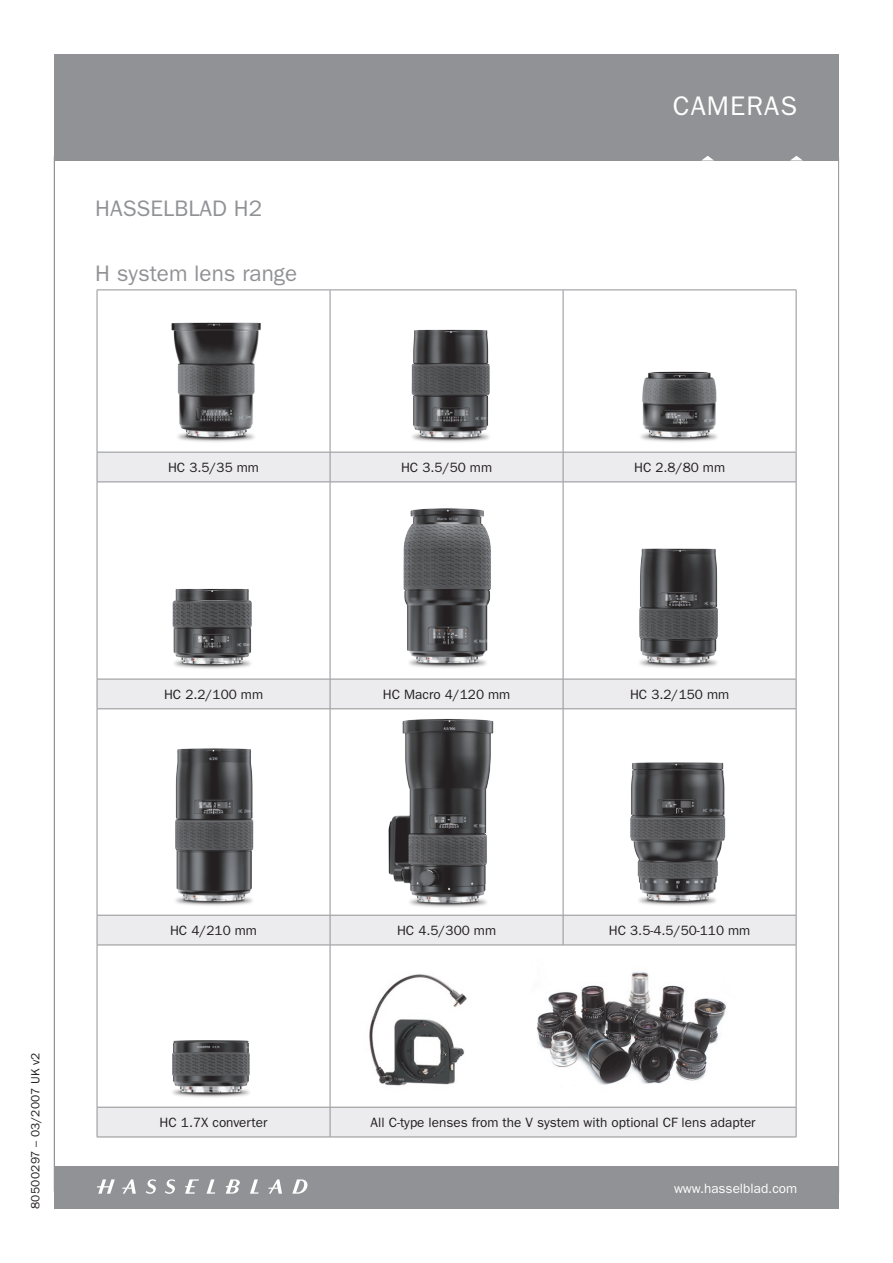
<style>
.page{position:relative;width:893px;height:1263px;background:#fff}
.page>*{position:absolute;margin:0;border:0;box-sizing:border-box;transform-origin:0 0}
.t1{font:27px "ITC Franklin Gothic Std";letter-spacing:.04em;color:#fff}
.t2{font:22.5px "ITC Franklin Gothic Std";color:#919295}
.t3{font:13.5px "ITC Franklin Gothic Std";color:#231f20}
.t4{font:13.5px "ITC Franklin Gothic Std";color:#fff}
.t5{font:12px "ITC Franklin Gothic Std";letter-spacing:.015em;color:#231f20}
</style>
<div class="page">
<div style="left:54px;top:1166px;width:785px;height:43px;background:#919295"></div>
<div style="left:54px;top:54px;width:785px;height:106px;background:#919295"></div>
<svg style="left:701px;top:156px;width:13px;height:5px"></svg>
<svg style="left:791px;top:156px;width:11px;height:4px"></svg>
<hr style="left:54px;top:157px;width:1px;height:1036px;background:#919295">
<hr style="left:838px;top:157px;width:1px;height:1036px;background:#919295">
<svg style="left:122px;top:1179px;width:14px;height:15px"></svg>
<svg style="left:185px;top:1179px;width:14px;height:15px"></svg>
<svg style="left:207px;top:1179px;width:8px;height:15px"></svg>
<svg style="left:250px;top:1179px;width:9px;height:15px"></svg>
<svg style="left:268px;top:1179px;width:14px;height:15px"></svg>
<svg style="left:97px;top:1179px;width:18px;height:15px"></svg>
<svg style="left:146px;top:1179px;width:10px;height:15px"></svg>
<svg style="left:165px;top:1179px;width:10px;height:15px"></svg>
<svg style="left:226px;top:1179px;width:14px;height:15px"></svg>
<svg style="left:292px;top:1179px;width:16px;height:15px"></svg>
<svg style="left:98px;top:453px;width:698px;height:684px"></svg>
<hr style="left:97px;top:290px;width:233px;height:1px;background:#919295">
<hr style="left:97px;top:290px;width:1px;height:162px;background:#919295">
<hr style="left:330px;top:290px;width:233px;height:1px;background:#919295">
<hr style="left:330px;top:290px;width:1px;height:162px;background:#919295">
<hr style="left:563px;top:290px;width:233px;height:1px;background:#919295">
<hr style="left:563px;top:290px;width:1px;height:162px;background:#919295">
<hr style="left:796px;top:290px;width:1px;height:162px;background:#919295">
<hr style="left:97px;top:452px;width:233px;height:1px;background:#919295">
<hr style="left:97px;top:452px;width:1px;height:30px;background:#919295">
<hr style="left:330px;top:452px;width:233px;height:1px;background:#919295">
<hr style="left:330px;top:452px;width:1px;height:30px;background:#919295">
<hr style="left:563px;top:452px;width:233px;height:1px;background:#919295">
<hr style="left:563px;top:452px;width:1px;height:30px;background:#919295">
<hr style="left:796px;top:452px;width:1px;height:30px;background:#919295">
<hr style="left:97px;top:482px;width:233px;height:1px;background:#919295">
<hr style="left:97px;top:482px;width:1px;height:197px;background:#919295">
<hr style="left:330px;top:482px;width:233px;height:1px;background:#919295">
<hr style="left:330px;top:482px;width:1px;height:197px;background:#919295">
<hr style="left:563px;top:482px;width:233px;height:1px;background:#919295">
<hr style="left:563px;top:482px;width:1px;height:197px;background:#919295">
<hr style="left:796px;top:482px;width:1px;height:197px;background:#919295">
<hr style="left:97px;top:679px;width:233px;height:1px;background:#919295">
<svg style="left:97px;top:679px;width:1px;height:29px"></svg>
<hr style="left:330px;top:679px;width:233px;height:1px;background:#919295">
<svg style="left:330px;top:679px;width:1px;height:29px"></svg>
<hr style="left:563px;top:679px;width:233px;height:1px;background:#919295">
<svg style="left:563px;top:679px;width:1px;height:29px"></svg>
<svg style="left:796px;top:679px;width:1px;height:29px"></svg>
<hr style="left:97px;top:708px;width:233px;height:1px;background:#919295">
<hr style="left:97px;top:709px;width:1px;height:206px;background:#919295">
<hr style="left:330px;top:708px;width:233px;height:1px;background:#919295">
<hr style="left:330px;top:709px;width:1px;height:206px;background:#919295">
<hr style="left:563px;top:708px;width:233px;height:1px;background:#919295">
<hr style="left:563px;top:709px;width:1px;height:206px;background:#919295">
<hr style="left:796px;top:709px;width:1px;height:206px;background:#919295">
<hr style="left:97px;top:915px;width:233px;height:1px;background:#919295">
<hr style="left:97px;top:915px;width:1px;height:30px;background:#919295">
<hr style="left:330px;top:915px;width:233px;height:1px;background:#919295">
<hr style="left:330px;top:915px;width:1px;height:30px;background:#919295">
<hr style="left:563px;top:915px;width:233px;height:1px;background:#919295">
<hr style="left:563px;top:915px;width:1px;height:30px;background:#919295">
<hr style="left:796px;top:915px;width:1px;height:30px;background:#919295">
<hr style="left:97px;top:945px;width:233px;height:1px;background:#919295">
<hr style="left:97px;top:945px;width:1px;height:162px;background:#919295">
<hr style="left:330px;top:945px;width:233px;height:1px;background:#919295">
<hr style="left:330px;top:945px;width:1px;height:162px;background:#919295">
<hr style="left:563px;top:945px;width:233px;height:1px;background:#919295">
<hr style="left:796px;top:945px;width:1px;height:162px;background:#919295">
<hr style="left:97px;top:1107px;width:233px;height:1px;background:#919295">
<hr style="left:97px;top:1107px;width:1px;height:30px;background:#919295">
<hr style="left:330px;top:1107px;width:233px;height:1px;background:#919295">
<hr style="left:330px;top:1107px;width:1px;height:30px;background:#919295">
<hr style="left:563px;top:1107px;width:233px;height:1px;background:#919295">
<hr style="left:796px;top:1107px;width:1px;height:30px;background:#919295">
<hr style="left:97px;top:1137px;width:233px;height:1px;background:#919295">
<hr style="left:330px;top:1137px;width:233px;height:1px;background:#919295">
<hr style="left:563px;top:1137px;width:233px;height:1px;background:#919295">
<img style="left:171px;top:322px;width:90px;height:120px">
<img style="left:411px;top:329px;width:79px;height:113px">
<img style="left:641px;top:371px;width:76px;height:71px">
<img style="left:160px;top:581px;width:102px;height:89px">
<img style="left:393px;top:504px;width:107px;height:169px">
<img style="left:634px;top:541px;width:91px;height:132px">
<img style="left:168px;top:745px;width:92px;height:164px">
<img style="left:382px;top:715px;width:119px;height:194px">
<img style="left:622px;top:756px;width:112px;height:153px">
<img style="left:170px;top:1035px;width:87px;height:66px">
<img style="left:355px;top:965px;width:126px;height:130px">
<img style="left:531px;top:960px;width:210px;height:141px">
<h2 class="t2" style="left:95px;top:195px;width:168px">HASSELBLAD H2</h2>
<h2 class="t2" style="left:95px;top:261px;width:204px">H system lens range</h2>
<h1 class="t1" style="left:673px;top:90px;width:126px">CAMERAS</h1>
<p class="t3" style="left:168px;top:459px;width:92px">HC 3.5/35 mm</p>
<p class="t3" style="left:401px;top:459px;width:92px">HC 3.5/50 mm</p>
<p class="t3" style="left:634px;top:459px;width:92px">HC 2.8/80 mm</p>
<p class="t3" style="left:164px;top:686px;width:101px">HC 2.2/100 mm</p>
<p class="t3" style="left:383px;top:686px;width:129px">HC Macro 4/120 mm</p>
<p class="t3" style="left:630px;top:686px;width:101px">HC 3.2/150 mm</p>
<p class="t5" style="left:28px;top:1209px;width:158px;rotate:-90deg">80500297 – 03/2007 UK v2</p>
<p class="t3" style="left:170px;top:922px;width:88px">HC 4/210 mm</p>
<p class="t3" style="left:397px;top:922px;width:101px">HC 4.5/300 mm</p>
<p class="t3" style="left:609px;top:922px;width:143px">HC 3.5-4.5/50-110 mm</p>
<p class="t3" style="left:160px;top:1114px;width:109px">HC 1.7X converter</p>
<p class="t3" style="left:371px;top:1114px;width:387px">All C-type lenses from the V system with optional CF lens adapter</p>
<p class="t4" style="left:674px;top:1180px;width:125px">www.hasselblad.com</p>
</div>
